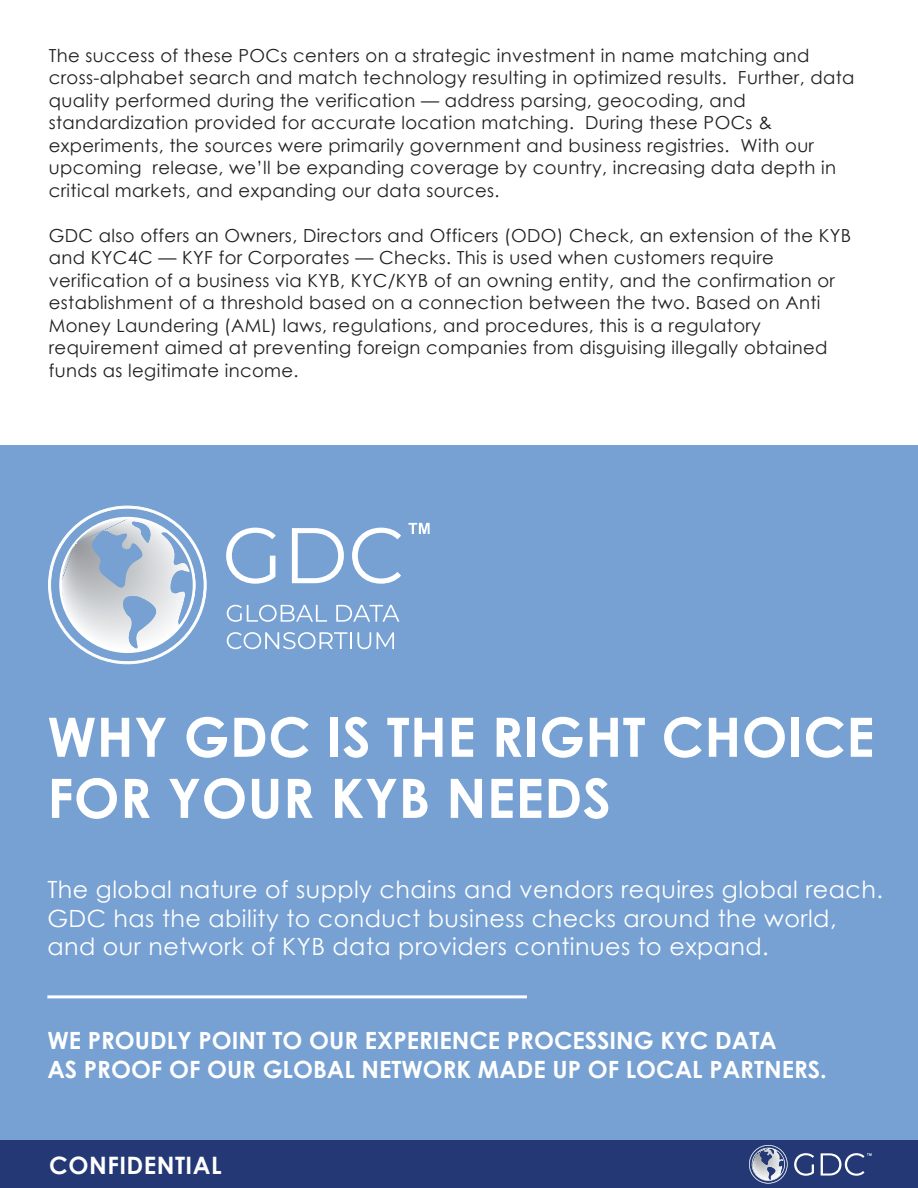
<style>
.page{position:relative;width:918px;height:1188px;background:#fff}
.page>*{position:absolute;margin:0;border:0;box-sizing:border-box;transform-origin:0 0}
.t1{font:700 54.3px/61.1px "Century Gothic";letter-spacing:.01em;color:#fff}
.t2{font:700 24px "Century Gothic";letter-spacing:.02em;color:#fff}
.t3{font:23.7px/28.8px "Century Gothic";letter-spacing:.02em;color:#fff}
.t4{font:700 23.7px/28.8px "Century Gothic";color:#fff}
.t5{font:18px/22.5px "Century Gothic";letter-spacing:.02em;color:#221f1f}
</style>
<div class="page">
<div style="left:0;top:445px;width:918px;height:698px;background:#76a1d2"></div>
<hr style="left:47px;top:995px;width:480px;height:3px;background:#fff">
<svg style="left:227px;top:605px;width:100px;height:17px"></svg>
<svg style="left:336px;top:605px;width:64px;height:17px"></svg>
<svg style="left:227px;top:632px;width:144px;height:17px"></svg>
<svg style="left:377px;top:632px;width:17px;height:17px"></svg>
<svg style="left:226px;top:528px;width:50px;height:56px"></svg>
<svg style="left:292px;top:528px;width:52px;height:55px"></svg>
<svg style="left:352px;top:528px;width:49px;height:56px"></svg>
<svg style="left:409px;top:523px;width:21px;height:11px"></svg>
<svg style="left:48px;top:506px;width:159px;height:158px"></svg>
<div style="left:0;top:1141px;width:918px;height:47px;background:#233875"></div>
<svg style="left:749px;top:1145px;width:39px;height:39px"></svg>
<svg style="left:794px;top:1153px;width:20px;height:23px"></svg>
<svg style="left:821px;top:1153px;width:51px;height:23px"></svg>
<p class="t5" style="left:49px;top:46px;width:807px">The success of these POCs centers on a strategic investment in name matching and cross-alphabet search and match technology resulting in optimized results. Further, data quality performed during the verification — address parsing, geocoding, and standardization provided for accurate location matching. During these POCs &amp; experiments, the sources were primarily government and business registries. With our upcoming release, we’ll be expanding coverage by country, increasing data depth in critical markets, and expanding our data sources.</p>
<p class="t5" style="left:49px;top:226px;width:804px">GDC also offers an Owners, Directors and Officers (ODO) Check, an extension of the KYB and KYC4C — KYF for Corporates — Checks. This is used when customers require verification of a business via KYB, KYC/KYB of an owning entity, and the confirmation or establishment of a threshold based on a connection between the two. Based on Anti Money Laundering (AML) laws, regulations, and procedures, this is a regulatory requirement aimed at preventing foreign companies from disguising illegally obtained funds as legitimate income.</p>
<h1 class="t1" style="left:47px;top:712px;width:829px">WHY GDC IS THE RIGHT CHOICE<br>FOR YOUR KYB NEEDS</h1>
<h3 class="t3" style="left:47px;top:877px;width:837px">The global nature of supply chains and vendors requires global reach.<br>GDC has the ability to conduct business checks around the world, and our network of KYB data providers continues to expand.</h3>
<h3 class="t4" style="left:47px;top:1028px;width:781px">WE PROUDLY POINT TO OUR EXPERIENCE PROCESSING KYC DATA<br>AS PROOF OF OUR GLOBAL NETWORK MADE UP OF LOCAL PARTNERS.</h3>
<h2 class="t2" style="left:49px;top:1156px;width:174px">CONFIDENTIAL</h2>
</div>
